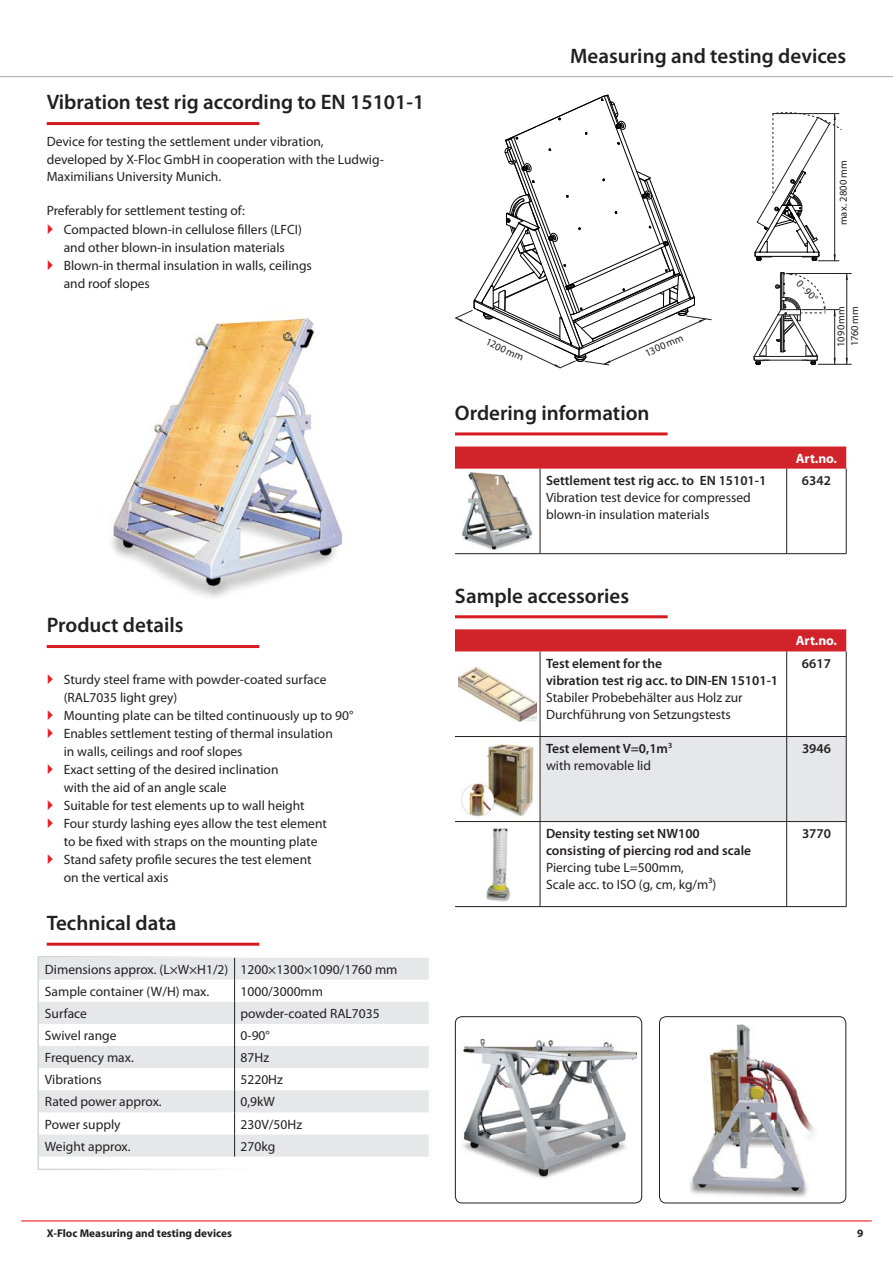
<style>
.page{position:relative;width:893px;height:1263px;background:#fff}
.page>*{position:absolute;margin:0;border:0;box-sizing:border-box;transform-origin:0 0}
.t1{font:600 21px "Myriad Pro";color:#231f20}
.t2{font:13.5px/18px "Myriad Pro";color:#231f20}
.t3{font:600 13.5px/17.2px "Myriad Pro";color:#231f20}
.t4{font:700 13.5px "Myriad Pro";color:#fff}
.t5{font:600 13.5px "Myriad Pro";color:#fff}
.t6{font:700 11.25px "Myriad Pro";color:#231f20}
.t7{font:10.5px "Myriad Pro";letter-spacing:.01em;color:#231f20}
.s1{font-weight:400}
</style>
<div class="page">
<hr style="left:21px;top:1220px;width:851px;height:2px;background:#ed1c24">
<hr style="left:0;top:76px;width:893px;height:1px;background:#a7a9ac">
<img style="left:463px;top:472px;width:69px;height:78px">
<img style="left:461px;top:743px;width:73px;height:74px">
<hr style="left:846px;top:273px;width:1px;height:91px;background:#231f20">
<hr style="left:834px;top:310px;width:1px;height:54px;background:#231f20">
<hr style="left:818px;top:364px;width:33px;height:1px;background:#231f20">
<hr style="left:787px;top:273px;width:64px;height:1px;background:#231f20">
<hr style="left:802px;top:309px;width:37px;height:1px;background:#231f20">
<svg style="left:455px;top:94px;width:256px;height:274px"></svg>
<svg style="left:754px;top:112px;width:88px;height:150px"></svg>
<hr style="left:773px;top:113px;width:66px;height:1px;background:#231f20">
<svg style="left:753px;top:273px;width:73px;height:92px"></svg>
<img style="left:458px;top:667px;width:79px;height:54px">
<img style="left:486px;top:828px;width:25px;height:74px">
<img style="left:463px;top:1039px;width:173px;height:140px">
<div style="left:455px;top:1016px;width:187px;height:187px;border:1px solid #231f20;border-radius:7px"></div>
<img style="left:111px;top:316px;width:232px;height:282px">
<img style="left:689px;top:1025px;width:126px;height:172px">
<div style="left:659px;top:1016px;width:187px;height:187px;border:1px solid #231f20;border-radius:7px"></div>
<hr style="left:47px;top:122px;width:212px;height:3px;background:#d71920">
<hr style="left:455px;top:432px;width:213px;height:3px;background:#d71920">
<div style="left:455px;top:447px;width:391px;height:22px;background:#d2232a"></div>
<hr style="left:786px;top:469px;width:1px;height:85px;background:#231f20">
<hr style="left:846px;top:469px;width:1px;height:85px;background:#231f20">
<hr style="left:455px;top:553px;width:391px;height:1px;background:#231f20">
<hr style="left:540px;top:469px;width:1px;height:85px;background:#231f20">
<hr style="left:47px;top:645px;width:212px;height:3px;background:#d71920">
<hr style="left:455px;top:615px;width:213px;height:3px;background:#d71920">
<div style="left:455px;top:629px;width:391px;height:22px;background:#d2232a"></div>
<div style="left:541px;top:737px;width:305px;height:84px;background:#e6e7e8"></div>
<hr style="left:786px;top:651px;width:1px;height:85px;background:#231f20">
<hr style="left:786px;top:737px;width:1px;height:84px;background:#231f20">
<hr style="left:786px;top:822px;width:1px;height:84px;background:#231f20">
<hr style="left:846px;top:651px;width:1px;height:85px;background:#231f20">
<hr style="left:846px;top:737px;width:1px;height:84px;background:#231f20">
<hr style="left:846px;top:822px;width:1px;height:84px;background:#231f20">
<hr style="left:455px;top:736px;width:391px;height:1px;background:#231f20">
<hr style="left:455px;top:821px;width:391px;height:1px;background:#231f20">
<hr style="left:455px;top:906px;width:391px;height:1px;background:#231f20">
<hr style="left:540px;top:651px;width:1px;height:85px;background:#231f20">
<hr style="left:540px;top:737px;width:1px;height:84px;background:#231f20">
<hr style="left:540px;top:822px;width:1px;height:84px;background:#231f20">
<hr style="left:47px;top:943px;width:212px;height:3px;background:#d71920">
<svg style="left:40px;top:959px;width:387px;height:198px;fill:#e6e7e8"></svg>
<svg style="left:234px;top:959px;width:1px;height:198px"></svg>
<div style="left:37px;top:956px;width:393px;height:214px;border:2px solid #fff"></div>
<h1 class="t1" style="left:47px;top:94px;width:379px">Vibration test rig according to EN 15101-1</h1>
<p class="t2" style="left:47px;top:134px;width:339px;line-height:17.2px">Device for testing the settlement under vibration, developed by X-Floc GmbH in cooperation with the Ludwig-<br>Maximilians University Munich.</p>
<p class="t2" style="left:64px;top:203px;width:250px;text-indent:-17px">Preferably for settlement testing of:<br>Compacted blown-in cellulose fillers (LFCI) and other blown-in insulation materials Blown-in thermal insulation in walls, ceilings and roof slopes</p>
<h1 class="t1" style="left:47px;top:617px;width:138px">Product details</h1>
<p class="t2" style="left:64px;top:671px;width:291px">Sturdy steel frame with powder-coated surface (RAL7035 light grey)<br>Mounting plate can be tilted continuously up to 90° Enables settlement testing of thermal insulation<br>in walls, ceilings and roof slopes<br>Exact setting of the desired inclination<br>with the aid of an angle scale<br>Suitable for test elements up to wall height<br>Four sturdy lashing eyes allow the test element<br>to be fixed with straps on the mounting plate Stand safety profile secures the test element<br>on the vertical axis</p>
<h1 class="t1" style="left:47px;top:915px;width:131px">Technical data</h1>
<p class="t2" style="left:45px;top:959px;width:354px;line-height:22.2px">Dimensions approx. (L×W×H1/2) 1200×1300×1090/1760 mm<br>Sample container (W/H) max.</p>
<p class="t2" style="left:241px;top:983px;width:84px">1000/3000mm</p>
<p class="t2" style="left:45px;top:1005px;width:44px">Surface</p>
<p class="t2" style="left:241px;top:1005px;width:141px">powder-coated RAL7035</p>
<p class="t2" style="left:45px;top:1027px;width:73px">Swivel range</p>
<p class="t2" style="left:241px;top:1027px;width:31px">0-90°</p>
<p class="t2" style="left:45px;top:1049px;width:90px">Frequency max.</p>
<p class="t2" style="left:241px;top:1049px;width:30px">87Hz</p>
<p class="t2" style="left:45px;top:1072px;width:58px">Vibrations</p>
<p class="t2" style="left:241px;top:1072px;width:44px">5220Hz</p>
<p class="t2" style="left:45px;top:1094px;width:118px">Rated power approx.</p>
<p class="t2" style="left:241px;top:1094px;width:36px">0,9kW</p>
<p class="t2" style="left:45px;top:1116px;width:77px">Power supply</p>
<p class="t2" style="left:241px;top:1116px;width:63px">230V/50Hz</p>
<p class="t2" style="left:45px;top:1138px;width:87px">Weight approx.</p>
<p class="t2" style="left:241px;top:1138px;width:36px">270kg</p>
<p class="t6" style="left:47px;top:1229px;width:187px">X-Floc Measuring and testing devices</p>
<h1 class="t1" style="left:570px;top:48px;width:277px">Measuring and testing devices</h1>
<p class="t7" style="left:488px;top:338px;width:42px;rotate:24deg">1200 mm</p>
<p class="t7" style="left:644px;top:350px;width:42px;rotate:-24deg">1300 mm</p>
<h1 class="t1" style="left:455px;top:405px;width:196px">Ordering information</h1>
<p class="t5" style="left:494px;top:475px;width:9px">1</p>
<p class="t3" style="left:546px;top:473px;width:222px">Settlement test rig acc. to EN 15101-1</p>
<p class="t2" style="left:546px;top:490px;width:206px;line-height:17.2px">Vibration test device for compressed blown-in insulation materials</p>
<p class="t7" style="left:839px;top:225px;width:66px;rotate:-90deg">max. 2800 mm</p>
<p class="t7" style="left:801px;top:278px;width:27px;rotate:45deg">0 - 90°</p>
<p class="t7" style="left:837px;top:347px;width:42px;rotate:-90deg">1090 mm</p>
<p class="t7" style="left:851px;top:346px;width:41px;rotate:-90deg">1760 mm</p>
<p class="t4" style="left:796px;top:453px;width:43px">Art.no.</p>
<p class="t3" style="left:802px;top:473px;width:30px">6342</p>
<h1 class="t1" style="left:455px;top:588px;width:176px">Sample accessories</h1>
<p class="t3" style="left:546px;top:655px;width:234px">Test element for the<br>vibration test rig acc. to DIN-EN 15101-1</p>
<p class="t2" style="left:546px;top:690px;width:198px;line-height:17.2px">Stabiler Probebehälter aus Holz zur<br>Durchführung von Setzungstests</p>
<p class="t4" style="left:796px;top:636px;width:43px">Art.no.</p>
<p class="t3" style="left:802px;top:655px;width:30px">6617</p>
<p class="t3" style="left:546px;top:740px;width:128px">Test element V=0,1m<sup>3 </sup><span class="s1">with removable lid</span></p>
<p class="t3" style="left:802px;top:740px;width:30px">3946</p>
<p class="t3" style="left:546px;top:825px;width:207px">Density testing set NW100 consisting of piercing rod and scale</p>
<p class="t2" style="left:546px;top:860px;width:172px;line-height:17.2px">Piercing tube L=500mm,<br>Scale acc. to ISO (g, cm, kg/m³)</p>
<p class="t3" style="left:802px;top:825px;width:30px">3770</p>
<p class="t6" style="left:857px;top:1229px;width:8px">9</p>
</div>
